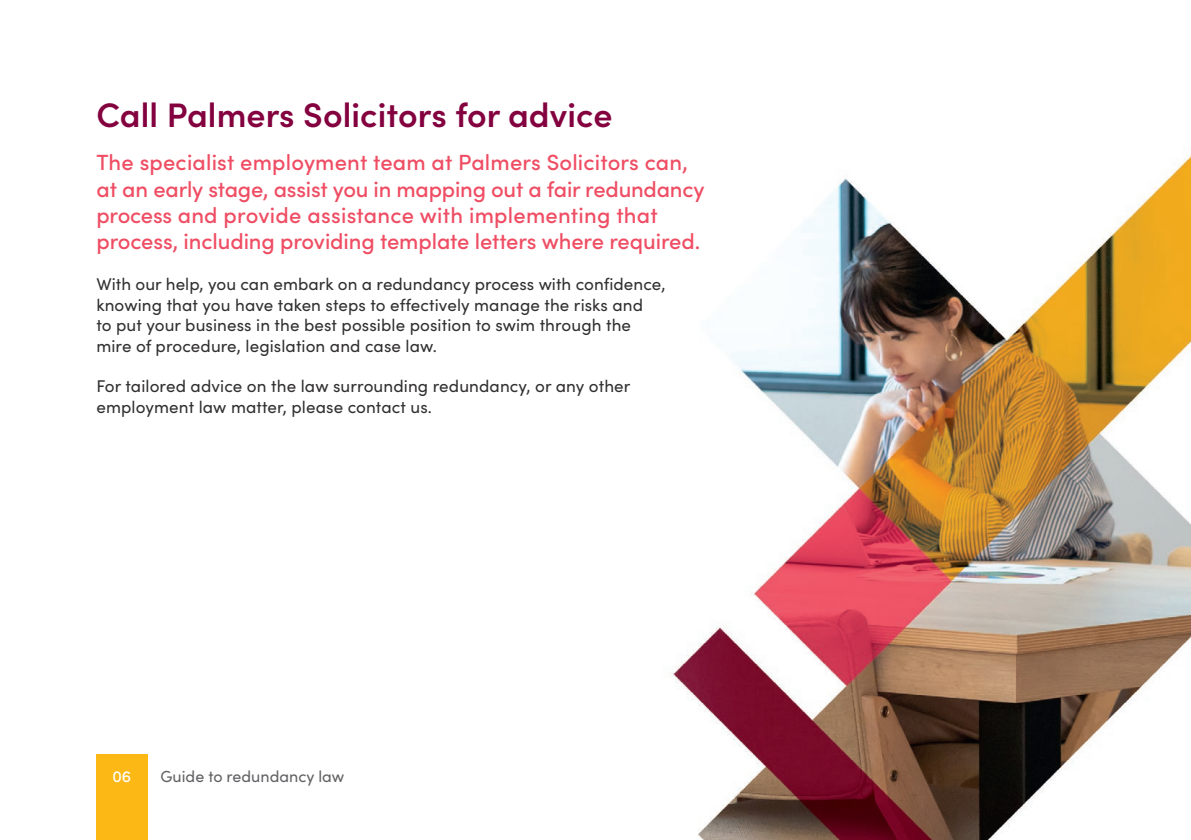
<style>
.page{position:relative;width:1191px;height:840px;background:#fff}
.page>*{position:absolute;margin:0;border:0;box-sizing:border-box;transform-origin:0 0}
.t1{font:600 34px "Sofia Pro";letter-spacing:.005em;color:#83013e}
.t2{font:500 22px/26.4px "Sofia Pro";letter-spacing:-.005em;color:#ef4d63}
.t3{font:17px/20.4px "Sofia Pro";letter-spacing:.005em;color:#312f30}
.t4{font:16px "Sofia Pro";color:#616164}
.t5{font:500 16px "Sofia Pro";color:#fff}
</style>
<div class="page">
<img style="left:669px;top:155px;width:522px;height:684px">
<div style="left:96px;top:754px;width:51px;height:85px;background:#fcb814"></div>
<p class="t1" style="left:96px;top:89px;width:517px">Call Palmers Solicitors for advice</p>
<p class="t2" style="left:96px;top:148px;width:609px">The specialist employment team at Palmers Solicitors can, at an early stage, assist you in mapping out a fair redundancy process and provide assistance with implementing that process, including providing template letters where required.</p>
<p class="t3" style="left:96px;top:273px;width:570px">With our help, you can embark on a redundancy process with confidence, knowing that you have taken steps to effectively manage the risks and<br>to put your business in the best possible position to swim through the mire of procedure, legislation and case law.</p>
<p class="t3" style="left:96px;top:375px;width:535px">For tailored advice on the law surrounding redundancy, or any other employment law matter, please contact us.</p>
<p class="t5" style="left:112px;top:764px;width:20px">06</p>
<p class="t4" style="left:160px;top:764px;width:185px">Guide to redundancy law</p>
</div>
